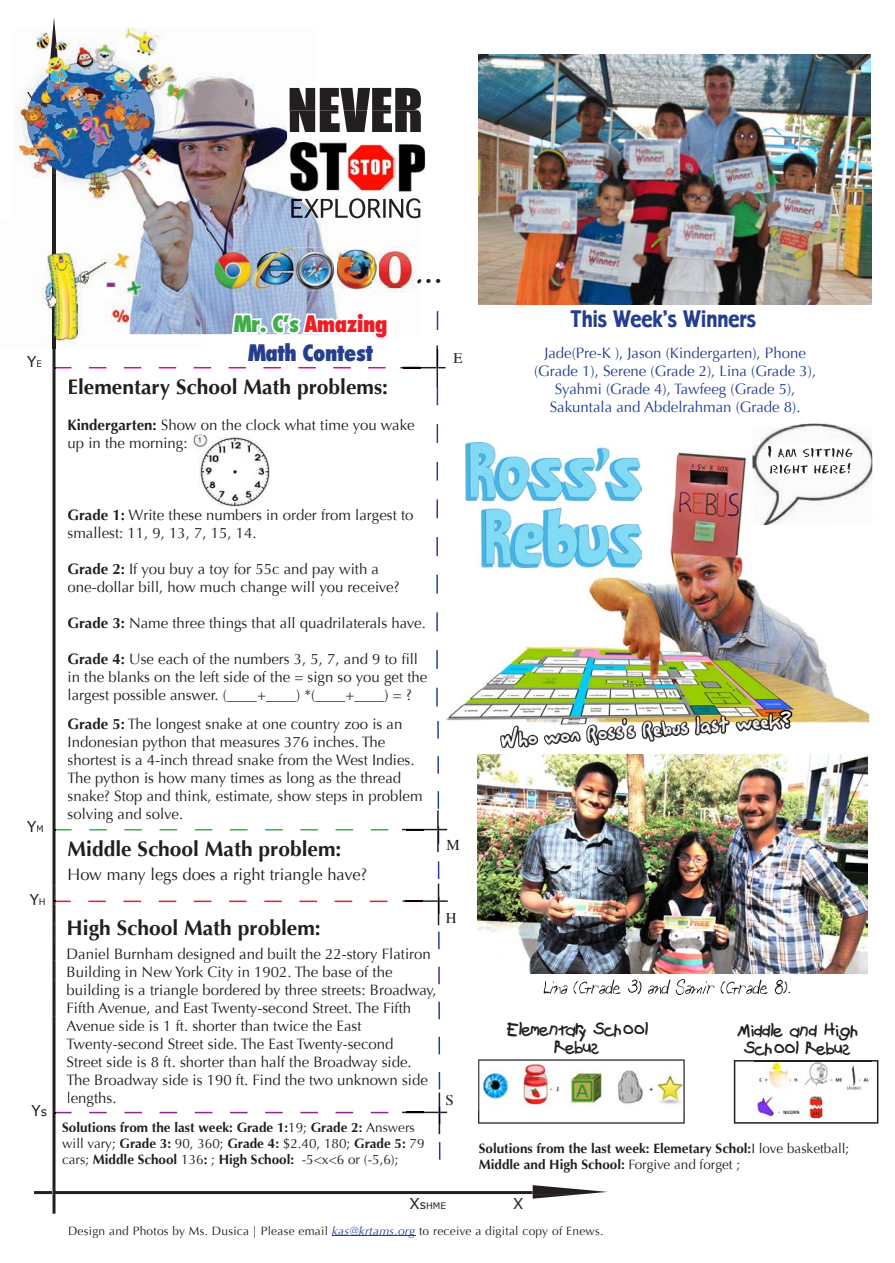
<style>
.page{position:relative;width:895px;height:1263px;background:#fff}
.page>*{position:absolute;margin:0;border:0;box-sizing:border-box;transform-origin:0 0}
.t1{font:37.5px "Times";color:#231f20}
.t2{font:600 24.9px "Berliner Gro D";color:#253f8e}
.t3{font:800 23.7px/28.5px "Function Cond Two";color:#253f8e;text-align:center}
.t4{font:700 21px "Optima";color:#231f20}
.t5{font:16.5px "Optima";color:#231f20}
.t6{font:15px/18px "Optima";color:#231f20}
.t7{font:15px/18px "Optima";color:#253f8e;text-align:center}
.t8{font:15px/18px "Kidz Only Too SSK Bold";color:#231f20;text-align:center}
.t9{font:15px "Verdana";color:#231f20}
.t10{font:15px "Times";color:#231f20}
.t11{font:700 13.5px/16.2px "Optima";color:#231f20}
.t12{font:12px "Optima";letter-spacing:.02em;color:#231f20}
.t13{font:9px "Verdana";color:#231f20}
.s1{font-size:9px}
.s2{color:#40ae49}
.s3{color:#ee1d23}
.s4{font-weight:700}
.s5{font-size:12px}
.s6{font-weight:400}
.s7{font-size:15px}
.s8{font-style:italic;color:#253f8e}
</style>
<div class="page">
<svg style="left:437px;top:721px;width:2px;height:18px"></svg>
<svg style="left:437px;top:756px;width:2px;height:18px"></svg>
<svg style="left:438px;top:931px;width:2px;height:18px"></svg>
<svg style="left:438px;top:967px;width:2px;height:17px"></svg>
<svg style="left:438px;top:1002px;width:2px;height:17px"></svg>
<svg style="left:438px;top:1037px;width:2px;height:17px"></svg>
<svg style="left:439px;top:1142px;width:1px;height:17px"></svg>
<svg style="left:370px;top:900px;width:17px;height:2px"></svg>
<svg style="left:335px;top:900px;width:17px;height:2px"></svg>
<svg style="left:299px;top:900px;width:18px;height:2px"></svg>
<svg style="left:264px;top:900px;width:18px;height:2px"></svg>
<svg style="left:229px;top:900px;width:18px;height:2px"></svg>
<svg style="left:194px;top:900px;width:17px;height:2px"></svg>
<svg style="left:159px;top:900px;width:17px;height:2px"></svg>
<svg style="left:123px;top:900px;width:18px;height:2px"></svg>
<svg style="left:88px;top:900px;width:18px;height:2px"></svg>
<hr style="left:332px;top:1235px;width:83px;height:1px;background:#253f8e">
<svg style="left:533px;top:1185px;width:74px;height:13px"></svg>
<svg style="left:371px;top:829px;width:17px;height:1px"></svg>
<svg style="left:336px;top:829px;width:17px;height:1px"></svg>
<svg style="left:300px;top:829px;width:18px;height:1px"></svg>
<svg style="left:265px;top:829px;width:18px;height:1px"></svg>
<svg style="left:230px;top:829px;width:18px;height:1px"></svg>
<svg style="left:195px;top:829px;width:17px;height:1px"></svg>
<svg style="left:160px;top:829px;width:17px;height:1px"></svg>
<svg style="left:124px;top:829px;width:18px;height:1px"></svg>
<svg style="left:89px;top:829px;width:18px;height:1px"></svg>
<svg style="left:194px;top:367px;width:17px;height:1px"></svg>
<svg style="left:159px;top:367px;width:17px;height:1px"></svg>
<svg style="left:124px;top:367px;width:17px;height:1px"></svg>
<svg style="left:89px;top:367px;width:17px;height:1px"></svg>
<svg style="left:437px;top:311px;width:1px;height:19px"></svg>
<svg style="left:437px;top:424px;width:1px;height:19px"></svg>
<svg style="left:436px;top:462px;width:2px;height:19px"></svg>
<svg style="left:436px;top:499px;width:2px;height:19px"></svg>
<svg style="left:436px;top:537px;width:2px;height:19px"></svg>
<svg style="left:436px;top:575px;width:2px;height:18px"></svg>
<svg style="left:436px;top:612px;width:2px;height:19px"></svg>
<svg style="left:436px;top:650px;width:2px;height:19px"></svg>
<svg style="left:436px;top:688px;width:2px;height:18px"></svg>
<svg style="left:400px;top:345px;width:45px;height:60px"></svg>
<hr style="left:55px;top:1191px;width:478px;height:3px;background:#231f20">
<hr style="left:34px;top:1191px;width:19px;height:3px;background:#231f20">
<hr style="left:533px;top:1191px;width:47px;height:3px;background:#231f20">
<svg style="left:371px;top:1112px;width:17px;height:1px"></svg>
<svg style="left:336px;top:1112px;width:17px;height:1px"></svg>
<svg style="left:300px;top:1112px;width:18px;height:1px"></svg>
<svg style="left:265px;top:1112px;width:18px;height:1px"></svg>
<svg style="left:230px;top:1112px;width:18px;height:1px"></svg>
<svg style="left:195px;top:1112px;width:17px;height:1px"></svg>
<svg style="left:160px;top:1112px;width:17px;height:1px"></svg>
<svg style="left:124px;top:1112px;width:18px;height:1px"></svg>
<svg style="left:89px;top:1112px;width:18px;height:1px"></svg>
<svg style="left:402px;top:1072px;width:45px;height:62px"></svg>
<svg style="left:403px;top:861px;width:45px;height:64px"></svg>
<svg style="left:402px;top:791px;width:45px;height:61px"></svg>
<svg style="left:53px;top:18px;width:2px;height:9px"></svg>
<img style="left:17px;top:27px;width:300px;height:205px">
<img style="left:317px;top:218px;width:100px;height:94px">
<img style="left:206px;top:232px;width:112px;height:102px">
<svg style="left:27px;top:92px;width:9px;height:11px"></svg>
<img style="left:53px;top:92px;width:2px;height:127px">
<img style="left:47px;top:27px;width:14px;height:65px">
<svg style="left:53px;top:84px;width:2px;height:8px"></svg>
<img style="left:47px;top:334px;width:159px;height:14px">
<svg style="left:53px;top:334px;width:19px;height:880px"></svg>
<img style="left:17px;top:219px;width:189px;height:115px">
<svg style="left:229px;top:312px;width:157px;height:56px"></svg>
<img style="left:446px;top:442px;width:425px;height:307px">
<img style="left:478px;top:54px;width:394px;height:250px">
<img style="left:287px;top:110px;width:138px;height:84px">
<img style="left:290px;top:88px;width:128px;height:22px">
<img style="left:290px;top:110px;width:131px;height:22px">
<img style="left:291px;top:198px;width:127px;height:20px">
<img style="left:192px;top:434px;width:77px;height:73px">
<img style="left:477px;top:754px;width:391px;height:219px">
<svg style="left:478px;top:1059px;width:207px;height:65px"></svg>
<img style="left:479px;top:1060px;width:205px;height:50px">
<svg style="left:734px;top:1060px;width:144px;height:64px"></svg>
<hr style="left:554px;top:1040px;width:45px;height:1px;background:#231f20">
<img style="left:779px;top:710px;width:13px;height:19px">
<svg style="left:781px;top:980px;width:2px;height:14px"></svg>
<img style="left:752px;top:423px;width:121px;height:102px">
<img style="left:768px;top:446px;width:85px;height:12px">
<img style="left:770px;top:463px;width:80px;height:11px">
<img style="left:294px;top:247px;width:42px;height:43px">
<img style="left:336px;top:250px;width:37px;height:40px">
<img style="left:373px;top:247px;width:44px;height:46px">
<img style="left:213px;top:250px;width:40px;height:40px">
<img style="left:466px;top:443px;width:175px;height:124px">
<img style="left:675px;top:978px;width:40px;height:17px">
<img style="left:735px;top:713px;width:47px;height:18px">
<p class="t9" style="left:27px;top:352px;width:16px">Y<span class="s1">E</span></p>
<h1 class="t1" style="left:413px;top:236px;width:30px">...</h1>
<h3 class="t3" style="left:234px;top:310px;width:155px"><span class="s2">Mr. C’s</span> <span class="s3">Amazing<br></span>Math Contest</h3>
<h2 class="t2" style="left:571px;top:305px;width:187px">This Week’s Winners</h2>
<p class="t7" style="left:534px;top:344px;width:284px">Jade(Pre-K ), Jason (Kindergarten), Phone (Grade 1), Serene (Grade 2), Lina (Grade 3), Syahmi (Grade 4), Tawfeeg (Grade 5), Sakuntala and Abdelrahman (Grade 8).</p>
<p class="t10" style="left:453px;top:344px;width:11px">E</p>
<h3 class="t4" style="left:68px;top:375px;width:322px">Elementary School Math problems:</h3>
<p class="t6" style="left:68px;top:416px;width:349px"><span class="s4">Kindergarten:</span> Show on the clock what time you wake up in the morning:</p>
<p class="t9" style="left:27px;top:817px;width:18px">Y<span class="s1">M</span></p>
<p class="t9" style="left:30px;top:890px;width:17px">Y<span class="s1">H</span></p>
<p class="t9" style="left:31px;top:1101px;width:17px">Y<span class="s5">s</span></p>
<p class="t6" style="left:68px;top:506px;width:348px"><span class="s4">Grade 1:</span> Write these numbers in order from largest to smallest: 11, 9, 13, 7, 15, 14.</p>
<p class="t6" style="left:68px;top:560px;width:334px"><span class="s4">Grade 2:</span> If you buy a toy for 55c and pay with a one-dollar bill, how much change will you receive?</p>
<p class="t6" style="left:68px;top:614px;width:360px"><span class="s4">Grade 3:</span> Name three things that all quadrilaterals have.</p>
<p class="t6" style="left:68px;top:650px;width:361px"><span class="s4">Grade 4:</span> Use each of the numbers 3, 5, 7, and 9 to fill in the blanks on the left side of the = sign so you get the largest possible answer. (____+____) *(____+____) = ?</p>
<p class="t6" style="left:68px;top:715px;width:356px"><span class="s4">Grade 5:</span> The longest snake at one country zoo is an Indonesian python that measures 376 inches. The shortest is a 4-inch thread snake from the West Indies.<br>The python is how many times as long as the thread snake? Stop and think, estimate, show steps in problem solving and solve.</p>
<h3 class="t4" style="left:68px;top:837px;width:275px">Middle School Math problem:</h3>
<p class="t5" style="left:68px;top:865px;width:301px">How many legs does a right triangle have?</p>
<p class="t10" style="left:446px;top:831px;width:15px">M</p>
<h3 class="t4" style="left:67px;top:915px;width:256px">High School Math problem:</h3>
<p class="t6" style="left:67px;top:945px;width:372px">Daniel Burnham designed and built the 22-story Flatiron Building in New York City in 1902. The base of the building is a triangle bordered by three streets: Broadway, Fifth Avenue, and East Twenty-second Street. The Fifth Avenue side is 1 ft. shorter than twice the East Twenty-second Street side. The East Twenty-second<br>Street side is 8 ft. shorter than half the Broadway side.<br>The Broadway side is 190 ft. Find the two unknown side lengths.</p>
<p class="t11" style="left:62px;top:1119px;width:364px">Solutions from the last week: Grade 1:<span class="s6">19;</span> Grade 2: <span class="s6">Answers will vary;</span> Grade 3: <span class="s6">90, 360;</span> Grade 4: <span class="s6">$2.40, 180;</span> Grade 5: <span class="s6">79 cars;</span> Middle School <span class="s6">136</span>: <span class="s6">;</span> High School: <span class="s6">-5&lt;x&lt;6 or (-5,6);</span></p>
<p class="t10" style="left:446px;top:904px;width:12px">H</p>
<p class="t10" style="left:446px;top:1086px;width:10px">S</p>
<p class="t13" style="left:410px;top:1199px;width:38px"><span class="s7">X</span><span class="s5">s</span>HME</p>
<p class="t8" style="left:506px;top:1022px;width:143px">Elementary School<br>Rebus</p>
<p class="t8" style="left:737px;top:1023px;width:122px">Middle and High<br>School Rebus</p>
<p class="t11" style="left:479px;top:1140px;width:372px">Solutions from the last week: Elemetary Schol:<span class="s6">I love basketball;<br></span>Middle and High School: <span class="s6">Forgive and forget ;</span></p>
<p class="t9" style="left:513px;top:1193px;width:12px">X</p>
<p class="t12" style="left:68px;top:1223px;width:537px">Design and Photos by Ms. Dusica | Please email <span class="s8">kas@krtams.org</span> to receive a digital copy of Enews.</p>
</div>
